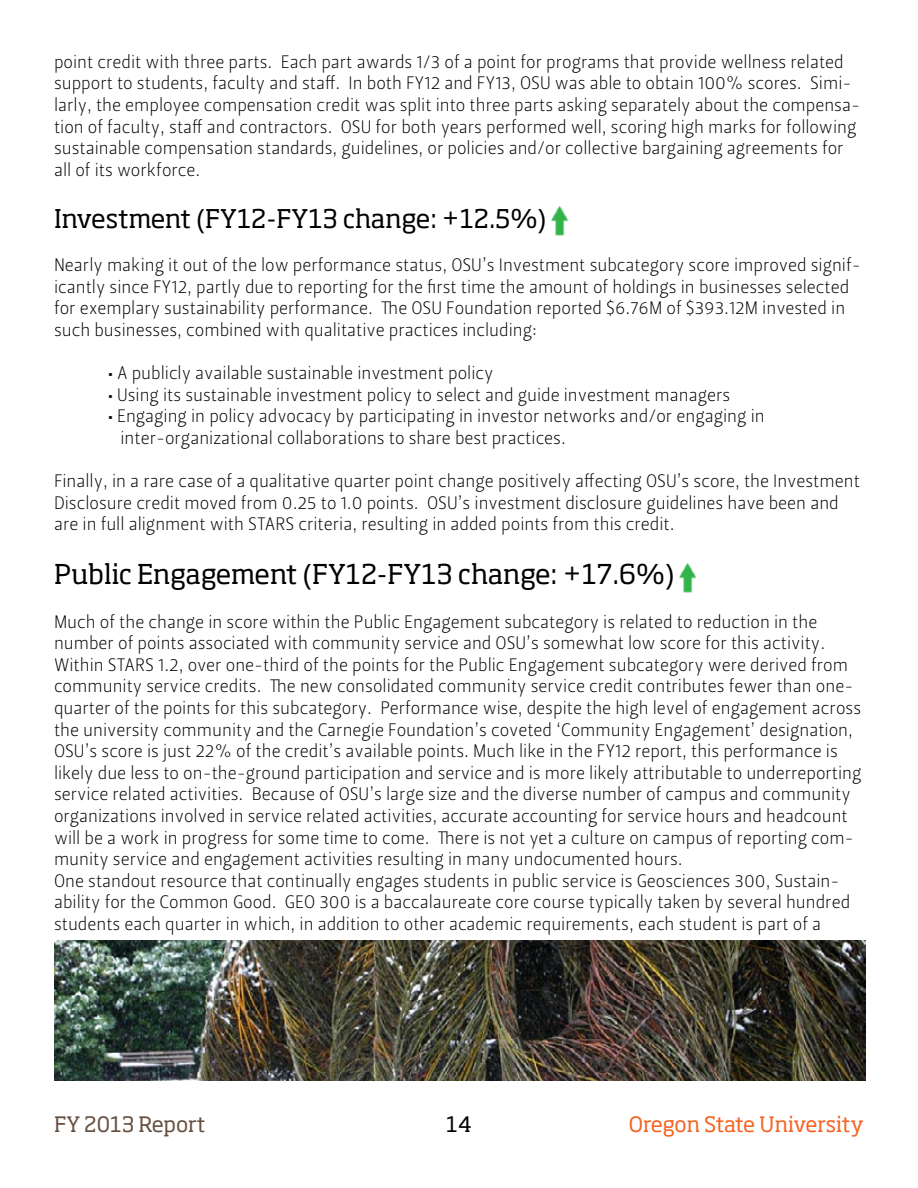
<style>
.page{position:relative;width:918px;height:1188px;background:#fff}
.page>*{position:absolute;margin:0;border:0;box-sizing:border-box;transform-origin:0 0}
.t1{font:27px "Soho Std";color:#000}
.t2{font:25.5px "Soho Std";color:#000}
.t3{font:21px "Soho Std";letter-spacing:-.015em;color:#f36423}
.t4{font:21px "Soho Std";color:#674f3f}
.t5{font:21px "Soho Std";color:#000}
.t6{font:18px/21.6px "Leitura Sans Grot 1";color:#000}
</style>
<div class="page">
<img style="left:678px;top:563px;width:19px;height:30px">
<img style="left:550px;top:206px;width:19px;height:29px">
<img style="left:55px;top:940px;width:810px;height:140px">
<p class="t6" style="left:54px;top:51px;width:808px">point credit with three parts. Each part awards 1/3 of a point for programs that provide wellness related support to students, faculty and staff. In both FY12 and FY13, OSU was able to obtain 100% scores. Simi&shy;larly, the employee compensation credit was split into three parts asking separately about the compensa&shy;tion of faculty, staff and contractors. OSU for both years performed well, scoring high marks for following sustainable compensation standards, guidelines, or policies and/or collective bargaining agreements for all of its workforce.</p>
<h2 class="t2" style="left:54px;top:203px;width:494px">Investment (FY12-FY13 change: +12.5%)</h2>
<p class="t6" style="left:54px;top:254px;width:808px">Nearly making it out of the low performance status, OSU’s Investment subcategory score improved signif&shy;icantly since FY12, partly due to reporting for the first time the amount of holdings in businesses selected for exemplary sustainability performance. The OSU Foundation reported $6.76M of $393.12M invested in such businesses, combined with qualitative practices including:</p>
<p class="t6" style="left:108px;top:362px;width:387px">• A publicly available sustainable investment policy</p>
<p class="t6" style="left:108px;top:384px;width:624px">• Using its sustainable investment policy to select and guide investment managers</p>
<p class="t6" style="left:120px;top:406px;width:646px;text-indent:-12px">• Engaging in policy advocacy by participating in investor networks and/or engaging in inter-organizational collaborations to share best practices.</p>
<p class="t6" style="left:54px;top:470px;width:807px">Finally, in a rare case of a qualitative quarter point change positively affecting OSU’s score, the Investment<br>Disclosure credit moved from 0.25 to 1.0 points. OSU’s investment disclosure guidelines have been and are in full alignment with STARS criteria, resulting in added points from this credit.</p>
<h1 class="t1" style="left:54px;top:558px;width:622px">Public Engagement (FY12-FY13 change: +17.6%)</h1>
<p class="t6" style="left:54px;top:611px;width:809px">Much of the change in score within the Public Engagement subcategory is related to reduction in the number of points associated with community service and OSU’s somewhat low score for this activity.<br>Within STARS 1.2, over one-third of the points for the Public Engagement subcategory were derived from community service credits. The new consolidated community service credit contributes fewer than one&shy;quarter of the points for this subcategory. Performance wise, despite the high level of engagement across the university community and the Carnegie Foundation’s coveted ‘Community Engagement’ designation, OSU’s score is just 22% of the credit’s available points. Much like in the FY12 report, this performance is likely due less to on-the-ground participation and service and is more likely attributable to underreporting service related activities. Because of OSU’s large size and the diverse number of campus and community organizations involved in service related activities, accurate accounting for service hours and headcount will be a work in progress for some time to come. There is not yet a culture on campus of reporting com&shy;munity service and engagement activities resulting in many undocumented hours.<br>One standout resource that continually engages students in public service is Geosciences 300, Sustain&shy;ability for the Common Good. GEO 300 is a baccalaureate core course typically taken by several hundred students each quarter in which, in addition to other academic requirements, each student is part of a</p>
<p class="t4" style="left:54px;top:1111px;width:153px">FY 2013 Report</p>
<p class="t5" style="left:446px;top:1111px;width:27px">14</p>
<p class="t3" style="left:629px;top:1111px;width:237px">Oregon State University</p>
</div>
